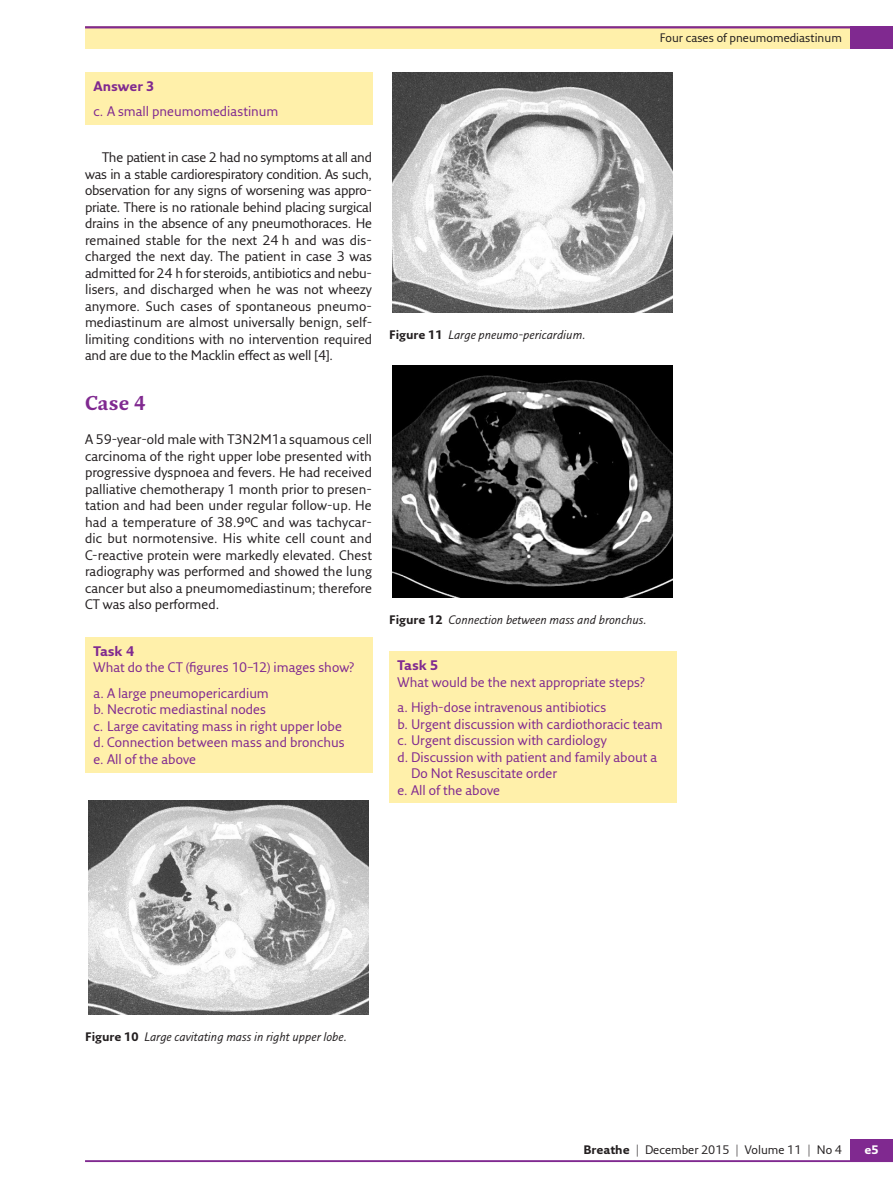
<style>
.page{position:relative;width:893px;height:1191px;background:#fff}
.page>*{position:absolute;margin:0;border:0;box-sizing:border-box;transform-origin:0 0}
._1{font:700 19.5px "Fresco Std";color:#802990}
.T{font:13.5px/16.5px "Fresco Sans Pro";letter-spacing:-.01em;color:#231f20;text-align:justify}
.T1{font:13.5px/16.5px "Fresco Sans Pro";color:#231f20;text-align:justify}
.CBLN{font:13.5px/16.5px "Fresco Sans Pro";color:#802990}
.CBT1{font:13.5px "Fresco Sans Pro";color:#802990}
.CB1{font:700 13.5px "Fresco Sans Pro";color:#802990}
.FC{font:italic 12px "Fresco Sans Pro";color:#231f20}
.t1{font:12px "Fresco Sans Pro";color:#231f20}
.t2{font:700 12px "Fresco Sans Pro";color:#fff}
.s1{font-weight:700;font-style:normal}
.s2{font-weight:700}
</style>
<div class="page">
<hr style="left:85px;top:1160px;width:808px;height:2px;background:#802990">
<div style="left:850px;top:1138px;width:43px;height:23px;background:#802990"></div>
<div style="left:85px;top:26px;width:808px;height:23px;background:#fff0aa"></div>
<hr style="left:85px;top:26px;width:808px;height:2px;background:#802990">
<div style="left:850px;top:26px;width:43px;height:23px;background:#802990"></div>
<div style="left:85px;top:72px;width:287px;height:53px;background:#fff0aa"></div>
<img style="left:392px;top:72px;width:281px;height:240px">
<img style="left:88px;top:800px;width:281px;height:214px">
<img style="left:392px;top:366px;width:281px;height:232px">
<div style="left:85px;top:637px;width:287px;height:135px;background:#fff0aa"></div>
<div style="left:389px;top:651px;width:287px;height:152px;background:#fff0aa"></div>
<p class="CB1" style="left:94px;top:78px;width:62px">Answer 3</p>
<p class="CBLN" style="left:94px;top:103px;width:186px">c. A small pneumomediastinum</p>
<p class="T" style="left:85px;top:149px;width:289px;text-indent:17px">The patient in case 2 had no symptoms at all and was in a stable cardiorespiratory condition. As such, observation for any signs of worsening was appro&shy;priate. There is no rationale behind placing surgical drains in the absence of any pneumothoraces. He remained stable for the next 24 h and was dis&shy;charged the next day. The patient in case 3 was admitted for 24 h for steroids, antibiotics and nebu&shy;lisers, and discharged when he was not wheezy anymore. Such cases of spontaneous pneumo&shy;mediastinum are almost universally benign, self&shy;limiting conditions with no intervention required and are due to the Macklin effect as well [4].</p>
<p class="_1" style="left:85px;top:390px;width:62px">Case 4</p>
<p class="T1" style="left:85px;top:431px;width:289px">A 59-year-old male with T3N2M1a squamous cell carcinoma of the right upper lobe presented with progressive dyspnoea and fevers. He had received palliative chemotherapy 1 month prior to presen&shy;tation and had been under regular follow-up. He had a temperature of 38.9°C and was tachycar&shy;dic but normotensive. His white cell count and C-reactive protein were markedly elevated. Chest radiography was performed and showed the lung cancer but also a pneumomediastinum; therefore CT was also performed.</p>
<p class="CB1" style="left:94px;top:642px;width:42px">Task 4</p>
<p class="CBT1" style="left:94px;top:659px;width:262px">What do the CT (figures 10–12) images show?</p>
<p class="CBLN" style="left:94px;top:684px;width:177px">a. A large pneumopericardium</p>
<p class="CBLN" style="left:94px;top:701px;width:174px">b. Necrotic mediastinal nodes</p>
<p class="CBLN" style="left:94px;top:717px;width:250px">c. Large cavitating mass in right upper lobe</p>
<p class="CBLN" style="left:94px;top:734px;width:253px">d. Connection between mass and bronchus</p>
<p class="CBLN" style="left:94px;top:750px;width:104px">e. All of the above</p>
<p class="t1" style="left:660px;top:30px;width:184px">Four cases of pneumomediastinum</p>
<p class="FC" style="left:389px;top:327px;width:198px"><span class="s1">Figure 11</span> Large pneumo-pericardium.</p>
<p class="FC" style="left:389px;top:612px;width:259px"><span class="s1">Figure 12</span> Connection between mass and bronchus.</p>
<p class="CB1" style="left:398px;top:657px;width:42px">Task 5</p>
<p class="CBT1" style="left:398px;top:673px;width:249px">What would be the next appropriate steps?</p>
<p class="CBLN" style="left:398px;top:699px;width:210px">a. High-dose intravenous antibiotics</p>
<p class="CBLN" style="left:398px;top:715px;width:267px">b. Urgent discussion with cardiothoracic team</p>
<p class="CBLN" style="left:398px;top:732px;width:211px">c. Urgent discussion with cardiology</p>
<p class="CBLN" style="left:411px;top:748px;width:248px;text-indent:-14px">d. Discussion with patient and family about a<br>Do Not Resuscitate order</p>
<p class="CBLN" style="left:398px;top:781px;width:104px">e. All of the above</p>
<p class="FC" style="left:85px;top:1029px;width:263px"><span class="s1">Figure 10</span> Large cavitating mass in right upper lobe.</p>
<p class="t1" style="left:583px;top:1142px;width:260px"><span class="s2">Breathe</span> | December 2015 | Volume 11 | No 4</p>
<p class="t2" style="left:865px;top:1142px;width:16px">e5</p>
</div>
